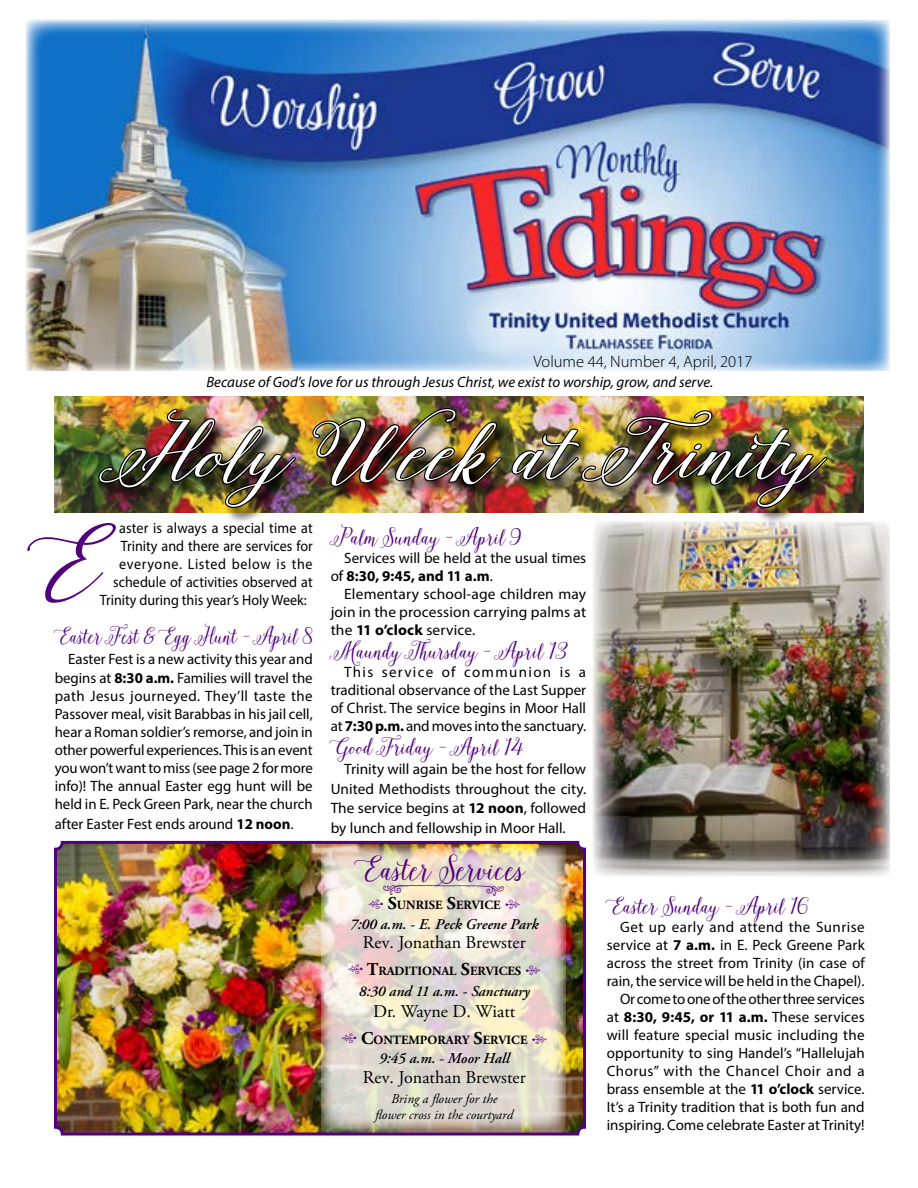
<style>
.page{position:relative;width:918px;height:1188px;background:#fff}
.page>*{position:absolute;margin:0;border:0;box-sizing:border-box;transform-origin:0 0}
.t1{font:italic 139.5px "Isabella Script";color:#51007e}
.t2{font:italic 109.5px "Isabella Script";color:#fff;scale:1.2 1}
.t3{font:46.5px "Isabella Script";color:#51007e}
.t4{font:31.5px "Isabella Script";color:#51007e}
.t5{font:31.5px "Isabella Script";color:#51007e;scale:.93 1}
.t6{font:24px "Amorie Extras Borders";color:#51007e}
.t7{font:18px "Adobe Garamond Pro";color:#000}
.t8{font:300 16.5px "Myriad Pro";color:#000}
.t9{font:15px/18px "Myriad Pro";color:#000;text-align:justify}
.t10{font:15px "Myriad Pro";color:#000;scale:.94 1}
.t11{font:italic 15px "Myriad Pro";color:#000}
.t12{font:italic 600 15px "Adobe Garamond Pro";color:#000}
.t13{font:15px "Myriad Pro";letter-spacing:.045em;color:#000;scale:.94 1}
.t14{font:italic 13.5px/16.2px "Adobe Garamond Pro";color:#000;text-align:center}
.t15{font:700 12.6px "Adobe Garamond Pro";color:#000}
.s1{font-weight:700}
.s2{font-family:"Amorie Extras Borders";font-weight:400;font-size:13.5px;color:#51007e}
.s3{font-size:18px}
</style>
<div class="page">
<img style="left:26px;top:20px;width:864px;height:351px">
<img style="left:58px;top:845px;width:524px;height:287px">
<div style="left:54px;top:841px;width:532px;height:295px;border:3px solid #51007e;border-radius:7px"></div>
<img style="left:593px;top:522px;width:297px;height:354px">
<img style="left:321px;top:845px;width:245px;height:288px">
<img style="left:54px;top:397px;width:810px;height:116px">
<img style="left:97px;top:408px;width:746px;height:115px">
<img style="left:98px;top:408px;width:199px;height:101px">
<img style="left:311px;top:407px;width:192px;height:81px">
<img style="left:511px;top:409px;width:318px;height:100px">
<p class="t8" style="left:534px;top:352px;width:220px">Volume 44, Number 4, April, 2017</p>
<p class="t11" style="left:206px;top:372px;width:508px">Because of God’s love for us through Jesus Christ, we exist to worship, grow, and serve.</p>
<h2 class="t2" style="left:103px;top:402px;width:595px">Holy Weekat Trinity</h2>
<p class="t10" style="left:119px;top:519px;width:207px">aster is always a special time at</p>
<p class="t10" style="left:121px;top:537px;width:206px">Trinity and there are services for</p>
<p class="t13" style="left:119px;top:555px;width:207px">everyone. Listed below is the</p>
<p class="t10" style="left:113px;top:573px;width:214px">schedule of activities observed at</p>
<p class="t10" style="left:100px;top:591px;width:222px">Trinity during this year’s Holy Week:</p>
<h3 class="t5" style="left:55px;top:621px;width:279px">Easter Fest &amp; Egg Hunt – April 8</h3>
<p class="t9" style="left:55px;top:649px;width:260px;line-height:19.5px;text-align:right">Easter Fest is a new activity this year and begins at <span class="s1">8:30 a.m.</span> Families will travel the</p>
<p class="t9" style="left:55px;top:687px;width:260px">path Jesus journeyed. They’ll taste the Passover meal, visit Barabbas in his jail cell, hear a Roman soldier’s remorse, and join in other powerful experiences. This is an event you won’t want to miss (see page 2 for more info)! The annual Easter egg hunt will be held in E. Peck Green Park, near the church</p>
<p class="t9" style="left:55px;top:814px;width:240px">after Easter Fest ends around <span class="s1">12 noon</span>.</p>
<h1 class="t1" style="left:15px;top:501px;width:121px">E</h1>
<h3 class="t4" style="left:331px;top:522px;width:192px">Palm Sunday – April 9</h3>
<p class="t9" style="left:331px;top:549px;width:257px;text-indent:14px">Services will be held at the usual times of <span class="s1">8:30, 9:45, and 11 a.m</span>.</p>
<p class="t9" style="left:331px;top:585px;width:257px;text-indent:14px">Elementary school-age children may join in the procession carrying palms at the <span class="s1">11 o’clock</span> service.</p>
<h3 class="t4" style="left:331px;top:636px;width:238px">Maundy Thursday – April 13</h3>
<p class="t9" style="left:331px;top:663px;width:257px;text-indent:14px">This service of communion is a traditional observance of the Last Supper of Christ. The service begins in Moor Hall at <span class="s1">7:30 p.m.</span> and moves into the sanctuary.</p>
<h3 class="t4" style="left:331px;top:732px;width:193px">Good Friday – April 14</h3>
<p class="t9" style="left:331px;top:759px;width:257px;line-height:19.5px;text-indent:13px">Trinity will again be the host for fellow United Methodists throughout the city.<br>The service begins at <span class="s1">12 noon</span>, followed by lunch and fellowship in Moor Hall.</p>
<h3 class="t3" style="left:356px;top:847px;width:172px">Easter Services</h3>
<p class="t15" style="left:368px;top:898px;width:155px"><span class="s2">i</span> <span class="s3">S</span>UNRISE <span class="s3">S</span>ERVICE <span class="s2">j</span></p>
<p class="t12" style="left:350px;top:915px;width:190px">7:00 a.m. - E. Peck Greene Park</p>
<p class="t7" style="left:363px;top:932px;width:164px">Rev. Jonathan Brewster</p>
<p class="t15" style="left:347px;top:964px;width:195px"><span class="s2">i</span> <span class="s3">T</span>RADITIONAL <span class="s3">S</span>ERVICES <span class="s2">j</span></p>
<p class="t12" style="left:359px;top:982px;width:172px">8:30 and 11 a.m. - Sanctuary</p>
<p class="t7" style="left:373px;top:1000px;width:144px">Dr. Wayne D. Wiatt</p>
<p class="t15" style="left:341px;top:1032px;width:208px"><span class="s2">i</span> <span class="s3">C</span>ONTEMPORARY <span class="s3">S</span>ERVICE <span class="s2">j</span></p>
<p class="t12" style="left:379px;top:1050px;width:132px">9:45 a.m. - Moor Hall</p>
<p class="t7" style="left:363px;top:1066px;width:164px">Rev. Jonathan Brewster</p>
<p class="t14" style="left:375px;top:1091px;width:139px">Bring a flower for the flower cross in the courtyard</p>
<h3 class="t6" style="left:382px;top:871px;width:125px">N</h3>
<h3 class="t4" style="left:607px;top:891px;width:203px">Easter Sunday – April 16</h3>
<p class="t9" style="left:607px;top:918px;width:260px;text-align:right">Get up early and attend the Sunrise service at <span class="s1">7 a.m.</span> in E. Peck Greene Park across the street from Trinity (in case of rain, the service will be held in the Chapel).<br>Or come to one of the other three services at <span class="s1">8:30, 9:45, or 11 a.m.</span> These services will feature special music including the opportunity to sing Handel’s “Hallelujah Chorus” with the Chancel Choir and a brass ensemble at the <span class="s1">11 o’clock</span> service.<br>It’s a Trinity tradition that is both fun and inspiring. Come celebrate Easter at Trinity!</p>
</div>
